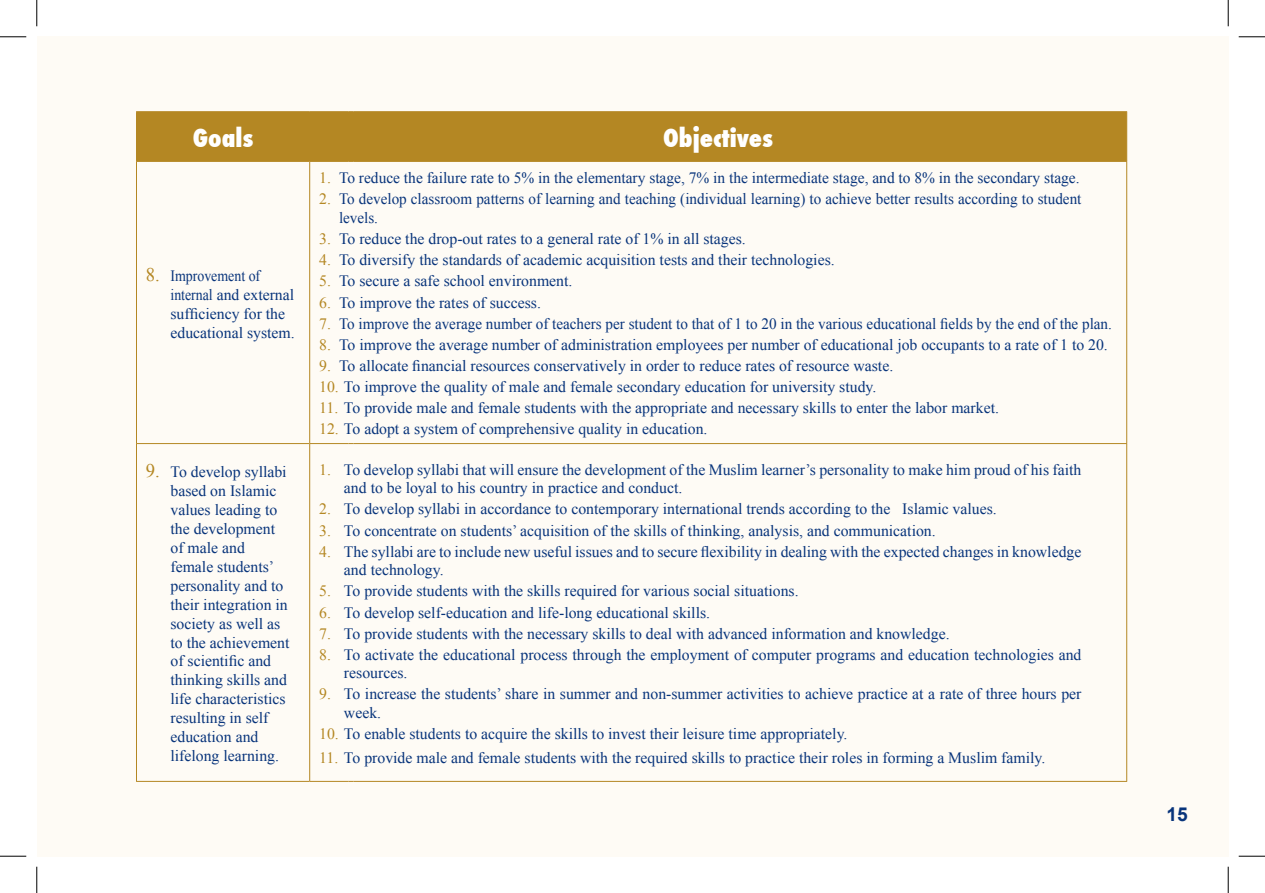
<style>
.page{position:relative;width:1265px;height:893px;background:#fff}
.page>*{position:absolute;margin:0;border:0;box-sizing:border-box;transform-origin:0 0}
.t1{font:800 condensed 24.5px "Futura";color:#fff}
.t2{font:700 19.25px "Arial";color:#08347b}
.t3{font:15.75px/18.9px "Times New Roman";color:#08347b}
.t4{font:15.75px/18.9px "Times New Roman";color:#08347b;scale:.96 1}
.t5{font:15.75px/18.9px "Times New Roman";color:#08347b;scale:.88 1}
.s1{font-size:19.25px;color:#b48723}
.s2{color:#b48723}
</style>
<div class="page">
<div style="left:37px;top:37px;width:1190px;height:818px;background:#fefbf5"></div>
<div style="left:137px;top:112px;width:988px;height:49px;background:#b48723"></div>
<hr style="left:136px;top:111px;width:173px;height:1px;background:#b48723">
<hr style="left:136px;top:112px;width:1px;height:49px;background:#b48723">
<hr style="left:309px;top:111px;width:39px;height:1px;background:#b48723">
<hr style="left:309px;top:112px;width:1px;height:49px;background:#b48723">
<hr style="left:353px;top:111px;width:773px;height:1px;background:#b48723">
<hr style="left:1125px;top:112px;width:1px;height:49px;background:#b48723">
<hr style="left:136px;top:161px;width:173px;height:1px;background:#b48723">
<hr style="left:136px;top:162px;width:1px;height:281px;background:#b48723">
<hr style="left:309px;top:161px;width:39px;height:1px;background:#b48723">
<hr style="left:309px;top:162px;width:1px;height:281px;background:#b48723">
<hr style="left:353px;top:161px;width:773px;height:1px;background:#b48723">
<hr style="left:1125px;top:162px;width:1px;height:281px;background:#b48723">
<hr style="left:136px;top:443px;width:173px;height:1px;background:#b48723">
<hr style="left:136px;top:444px;width:1px;height:336px;background:#b48723">
<hr style="left:309px;top:443px;width:39px;height:1px;background:#b48723">
<hr style="left:309px;top:444px;width:1px;height:336px;background:#b48723">
<hr style="left:353px;top:443px;width:773px;height:1px;background:#b48723">
<hr style="left:1125px;top:444px;width:1px;height:336px;background:#b48723">
<hr style="left:136px;top:780px;width:173px;height:1px;background:#b48723">
<hr style="left:309px;top:780px;width:39px;height:1px;background:#b48723">
<hr style="left:353px;top:780px;width:773px;height:1px;background:#b48723">
<svg style="left:0;top:36px;width:26px;height:1px"></svg>
<svg style="left:1238px;top:36px;width:26px;height:1px"></svg>
<svg style="left:0;top:855px;width:26px;height:1px"></svg>
<svg style="left:1238px;top:855px;width:26px;height:1px"></svg>
<svg style="left:36px;top:0;width:1px;height:26px"></svg>
<svg style="left:36px;top:866px;width:1px;height:26px"></svg>
<svg style="left:1227px;top:0;width:1px;height:26px"></svg>
<svg style="left:1227px;top:866px;width:1px;height:26px"></svg>
<h1 class="t1" style="left:193px;top:121px;width:62px">Goals</h1>
<h1 class="t1" style="left:663px;top:121px;width:111px">Objectives</h1>
<p class="t5" style="left:170px;top:266px;width:143px;text-indent:-24px"><span class="s1">8.</span> Improvement of internal and external sufficiency for the educational system.</p>
<p class="t3" style="left:319px;top:168px;width:761px"><span class="s2">1.</span> To reduce the failure rate to 5% in the elementary stage, 7% in the intermediate stage, and to 8% in the secondary stage.</p>
<p class="t4" style="left:339px;top:189px;width:774px;text-indent:-20px"><span class="s2">2.</span> To develop classroom patterns of learning and teaching (individual learning) to achieve better results according to student levels.</p>
<p class="t3" style="left:319px;top:229px;width:428px"><span class="s2">3.</span> To reduce the drop-out rates to a general rate of 1% in all stages.</p>
<p class="t3" style="left:319px;top:250px;width:517px"><span class="s2">4.</span> To diversify the standards of academic acquisition tests and their technologies.</p>
<p class="t3" style="left:319px;top:271px;width:255px"><span class="s2">5.</span> To secure a safe school environment.</p>
<p class="t3" style="left:319px;top:292px;width:223px"><span class="s2">6.</span> To improve the rates of success.</p>
<p class="t4" style="left:319px;top:313px;width:827px"><span class="s2">7.</span> To improve the average number of teachers per student to that of 1 to 20 in the various educational fields by the end of the plan.</p>
<p class="t3" style="left:319px;top:334px;width:790px"><span class="s2">8.</span> To improve the average number of administration employees per number of educational job occupants to a rate of 1 to 20.</p>
<p class="t3" style="left:319px;top:355px;width:575px"><span class="s2">9.</span> To allocate financial resources conservatively in order to reduce rates of resource waste.</p>
<p class="t3" style="left:319px;top:376px;width:558px"><span class="s2">10.</span> To improve the quality of male and female secondary education for university study.</p>
<p class="t3" style="left:319px;top:397px;width:681px"><span class="s2">11.</span> To provide male and female students with the appropriate and necessary skills to enter the labor market.</p>
<p class="t3" style="left:319px;top:418px;width:390px"><span class="s2">12.</span> To adopt a system of comprehensive quality in education.</p>
<p class="t3" style="left:170px;top:462px;width:120px;text-indent:-24px"><span class="s1">9.</span> To develop syllabi based on Islamic values leading to the development of male and female students’ personality and to their integration in society as well as to the achievement of scientific and thinking skills and life characteristics resulting in self education and lifelong learning.</p>
<p class="t3" style="left:344px;top:459px;width:738px;text-indent:-25px"><span class="s2">1.</span> To develop syllabi that will ensure the development of the Muslim learner’s personality to make him proud of his faith and to be loyal to his country in practice and conduct.</p>
<p class="t3" style="left:319px;top:499px;width:679px"><span class="s2">2.</span> To develop syllabi in accordance to contemporary international trends according to the Islamic values.</p>
<p class="t3" style="left:319px;top:520px;width:618px"><span class="s2">3.</span> To concentrate on students’ acquisition of the skills of thinking, analysis, and communication.</p>
<p class="t3" style="left:344px;top:541px;width:738px;text-indent:-25px"><span class="s2">4.</span> The syllabi are to include new useful issues and to secure flexibility in dealing with the expected changes in knowledge and technology.</p>
<p class="t3" style="left:319px;top:581px;width:481px"><span class="s2">5.</span> To provide students with the skills required for various social situations.</p>
<p class="t3" style="left:319px;top:602px;width:392px"><span class="s2">6.</span> To develop self-education and life-long educational skills.</p>
<p class="t3" style="left:319px;top:623px;width:631px"><span class="s2">7.</span> To provide students with the necessary skills to deal with advanced information and knowledge.</p>
<p class="t3" style="left:344px;top:644px;width:738px;text-indent:-25px"><span class="s2">8.</span> To activate the educational process through the employment of computer programs and education technologies and resources.</p>
<p class="t3" style="left:344px;top:684px;width:738px;text-indent:-25px"><span class="s2">9.</span> To increase the students’ share in summer and non-summer activities to achieve practice at a rate of three hours per week.</p>
<p class="t3" style="left:319px;top:724px;width:529px"><span class="s2">10.</span> To enable students to acquire the skills to invest their leisure time appropriately.</p>
<p class="t3" style="left:319px;top:747px;width:727px"><span class="s2">11.</span> To provide male and female students with the required skills to practice their roles in forming a Muslim family.</p>
<p class="t2" style="left:1165px;top:802px;width:23px">15</p>
</div>
